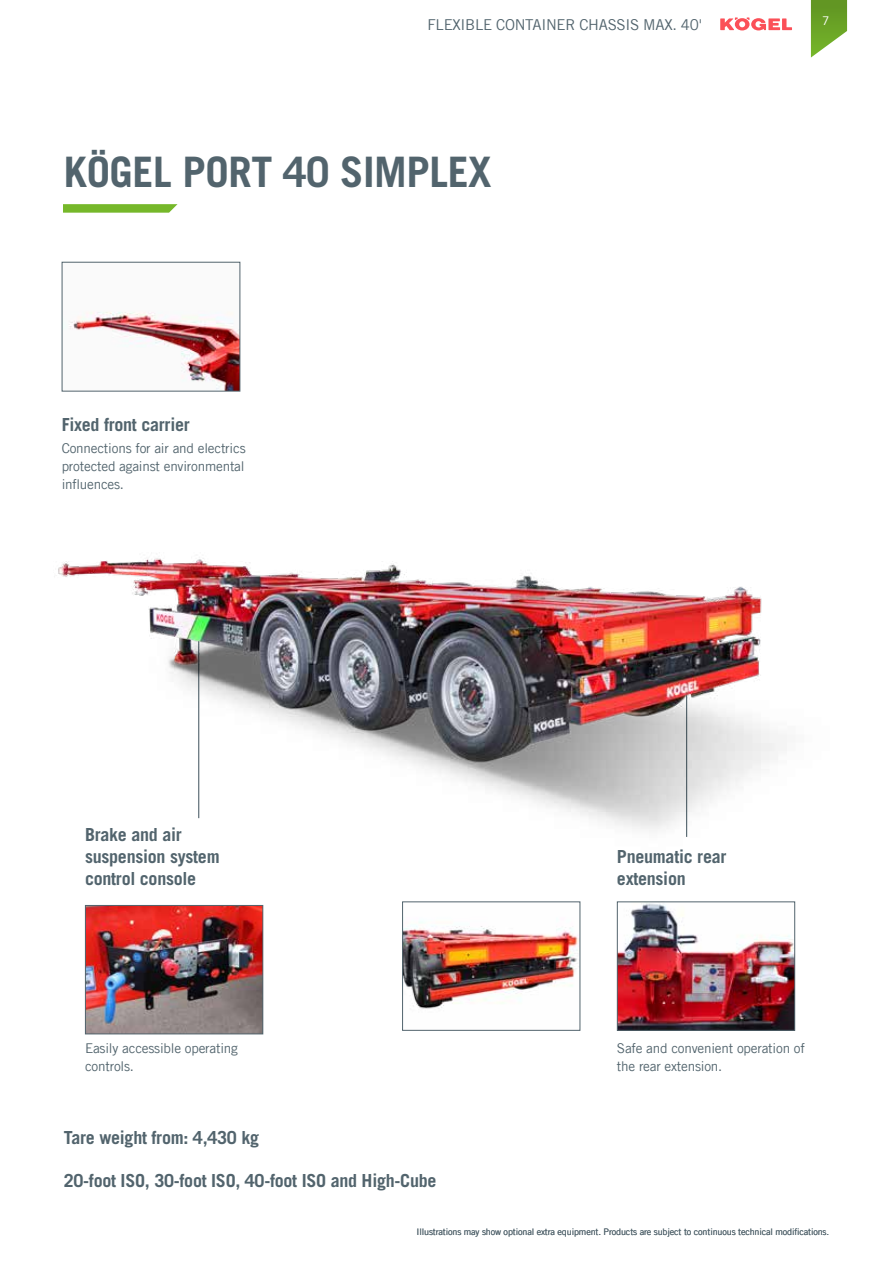
<style>
.page{position:relative;width:893px;height:1263px;background:#fff}
.page>*{position:absolute;margin:0;border:0;box-sizing:border-box;transform-origin:0 0}
.t1{font:700 42px "Trade Gothic LT Com";letter-spacing:-.01em;color:#52646d}
.t2{font:700 18px/21.6px "Trade Gothic LT Com";letter-spacing:-.015em;color:#52646d}
.t3{font:15px "Trade Gothic LT Com";letter-spacing:-.02em;color:#52646d}
.t4{font:13.5px/18px "Trade Gothic LT Com";letter-spacing:-.015em;color:#52646d}
.t5{font:12px "Trade Gothic LT Com";color:#fff}
.t6{font:9px "Trade Gothic LT Com";letter-spacing:-.015em;color:#52646d}
</style>
<div class="page">
<svg style="left:811px;top:0;width:36px;height:58px"></svg>
<svg style="left:720px;top:17px;width:72px;height:13px"></svg>
<svg style="left:64px;top:204px;width:114px;height:9px"></svg>
<img style="left:64px;top:311px;width:174px;height:78px">
<div style="left:62px;top:262px;width:178px;height:129px;border:1px solid #52646d"></div>
<img style="left:619px;top:903px;width:174px;height:126px">
<div style="left:617px;top:901px;width:178px;height:130px;border:1px solid #52646d"></div>
<img style="left:87px;top:907px;width:174px;height:125px">
<div style="left:85px;top:905px;width:178px;height:129px;border:1px solid #52646d"></div>
<img style="left:58px;top:558px;width:729px;height:279px">
<img style="left:404px;top:921px;width:174px;height:88px">
<div style="left:402px;top:901px;width:178px;height:130px;border:1px solid #52646d"></div>
<p class="t3" style="left:428px;top:16px;width:276px">FLEXIBLE CONTAINER CHASSIS MAX. 40'</p>
<h1 class="t1" style="left:64px;top:147px;width:429px">KÖGEL PORT 40 SIMPLEX</h1>
<h2 class="t2" style="left:62px;top:413px;width:130px">Fixed front carrier</h2>
<p class="t4" style="left:62px;top:439px;width:185px;text-align:justify">Connections for air and electrics protected against environmental influences.</p>
<p class="t5" style="left:822px;top:14px;width:9px">7</p>
<h2 class="t2" style="left:85px;top:824px;width:136px">Brake and air suspension system control console</h2>
<h2 class="t2" style="left:617px;top:845px;width:111px">Pneumatic rear extension</h2>
<p class="t4" style="left:85px;top:1038px;width:154px">Easily accessible operating controls.</p>
<p class="t4" style="left:617px;top:1038px;width:189px">Safe and convenient operation of the rear extension.</p>
<h2 class="t2" style="left:64px;top:1126px;width:197px">Tare weight from: 4,430 kg</h2>
<h2 class="t2" style="left:64px;top:1169px;width:374px">20-foot ISO, 30-foot ISO, 40-foot ISO and High-Cube</h2>
<p class="t6" style="left:416px;top:1227px;width:414px">Illustrations may show optional extra equipment. Products are subject to continuous technical modifications.</p>
</div>
